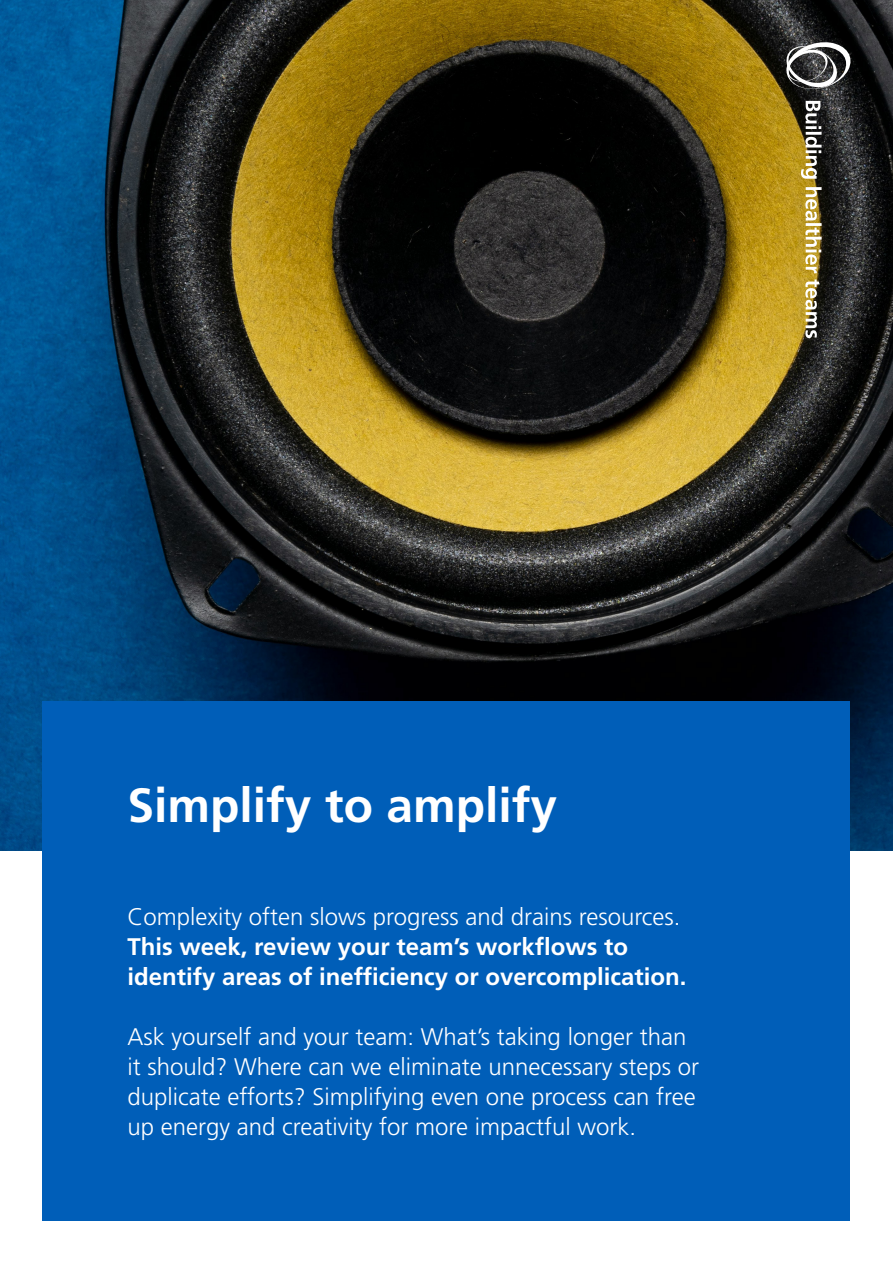
<style>
.page{position:relative;width:893px;height:1263px;background:#fff}
.page>*{position:absolute;margin:0;border:0;box-sizing:border-box;transform-origin:0 0}
.t1{font:700 48px "Frutiger LT Std";color:#fff}
.t2{font:300 24px/30px "Frutiger LT Std";color:#fff}
.t3{font:700 24px/30px "Frutiger LT Std";color:#fff}
.s1{font-weight:300}
</style>
<div class="page">
<img style="left:0;top:0;width:893px;height:850px">
<div style="left:767px;top:23px;width:103px;height:334px;background:#231f20;opacity:.25"></div>
<svg style="left:782px;top:40px;width:73px;height:51px"></svg>
<svg style="left:801px;top:101px;width:21px;height:78px"></svg>
<svg style="left:805px;top:187px;width:17px;height:86px"></svg>
<svg style="left:805px;top:279px;width:15px;height:59px"></svg>
<div style="left:43px;top:701px;width:807px;height:519px;background:#005eb8"></div>
<p class="t1" style="left:128px;top:777px;width:431px">Simplify to amplify</p>
<p class="t3" style="left:128px;top:902px;width:560px"><span class="s1">Complexity often slows progress and drains resources.<br></span>This week, review your team’s workflows to identify areas of inefficiency or overcomplication.</p>
<p class="t2" style="left:128px;top:1022px;width:573px">Ask yourself and your team: What’s taking longer than it should? Where can we eliminate unnecessary steps or duplicate efforts? Simplifying even one process can free up energy and creativity for more impactful work.</p>
</div>
